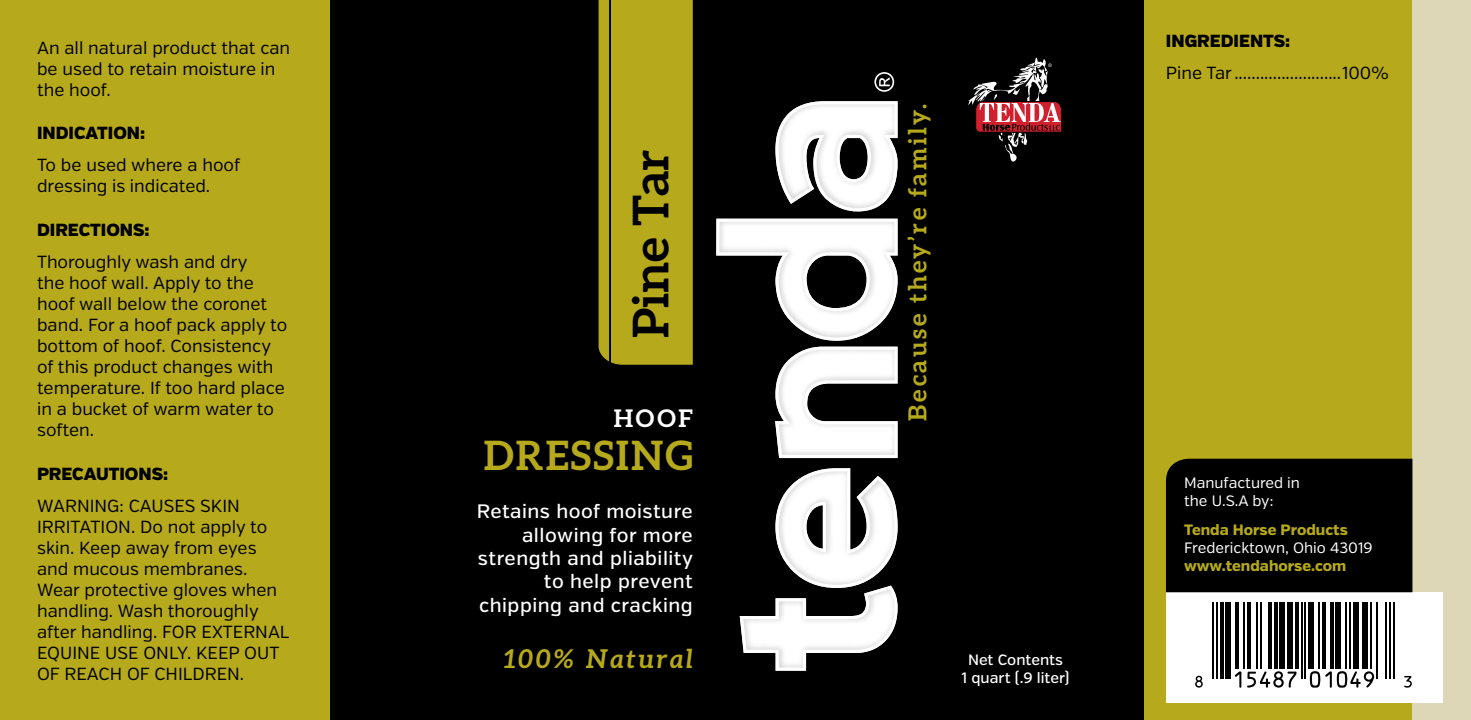
<style>
.page{position:relative;width:1471px;height:720px;background:#fff}
.page>*{position:absolute;margin:0;border:0;box-sizing:border-box;transform-origin:0 0}
.t1{font:700 49.25px "Aleo";color:#000}
.t2{font:700 40.5px "Aleo";letter-spacing:.05em;color:#b6a91c}
.t3{font:italic 700 26px "Aleo";letter-spacing:.1em;color:#b6a91c}
.t4{font:700 24.75px "Aleo";letter-spacing:.1em;color:#b6a91c}
.t5{font:700 24.25px "Aleo";color:#fff}
.t6{font:500 19.5px/23.2px "Verb";letter-spacing:.025em;color:#fff;text-align:right}
.t7{font:17.5px/21px "Verb";color:#000}
.t8{font:900 17.5px "Verb";color:#000}
.t9{font:15px/18px "Verb";color:#fff}
.t10{font:800 15px "Verb";color:#b6a91c}
.t11{font:500 15px/18px "Verb";color:#fff;text-align:center}
</style>
<div class="page">
<div style="left:0;top:0;width:1470px;height:720px;background:#000"></div>
<div style="left:598px;top:0;width:94px;height:365px;background:#b6a91c"></div>
<hr style="left:609px;top:0;width:2px;height:376px;background:#000">
<div style="left:0;top:0;width:329px;height:720px;background:#b6a91c"></div>
<div style="left:1143px;top:0;width:327px;height:720px;background:#b6a91c"></div>
<div style="left:1411px;top:0;width:59px;height:720px;background:#ddd7b8"></div>
<div style="left:1165px;top:592px;width:277px;height:111px;background:#fff"></div>
<svg style="left:1198px;top:602px;width:213px;height:84px"></svg>
<svg style="left:1195px;top:676px;width:7px;height:12px"></svg>
<hr style="left:1211px;top:602px;width:2px;height:77px;background:#000">
<hr style="left:1215px;top:602px;width:2px;height:77px;background:#000">
<svg style="left:1219px;top:602px;width:4px;height:77px"></svg>
<div style="left:1225px;top:602px;width:6px;height:77px;background:#000"></div>
<hr style="left:1235px;top:602px;width:3px;height:67px;background:#000">
<hr style="left:1242px;top:602px;width:2px;height:67px;background:#000">
<svg style="left:1246px;top:602px;width:4px;height:67px"></svg>
<hr style="left:1256px;top:602px;width:1px;height:67px;background:#000">
<hr style="left:1259px;top:602px;width:2px;height:67px;background:#000">
<svg style="left:1267px;top:602px;width:4px;height:67px"></svg>
<svg style="left:1273px;top:602px;width:4px;height:67px"></svg>
<div style="left:1278px;top:602px;width:6px;height:67px;background:#000"></div>
<svg style="left:1234px;top:671px;width:62px;height:17px"></svg>
<div style="left:1286px;top:602px;width:6px;height:67px;background:#000"></div>
<svg style="left:1294px;top:602px;width:4px;height:67px"></svg>
<hr style="left:1300px;top:602px;width:2px;height:77px;background:#000">
<hr style="left:1304px;top:602px;width:2px;height:77px;background:#000">
<div style="left:1307px;top:602px;width:6px;height:67px;background:#000"></div>
<hr style="left:1317px;top:602px;width:2px;height:67px;background:#000">
<svg style="left:1321px;top:602px;width:4px;height:67px"></svg>
<svg style="left:1329px;top:602px;width:4px;height:67px"></svg>
<div style="left:1334px;top:602px;width:6px;height:67px;background:#000"></div>
<hr style="left:1344px;top:602px;width:2px;height:67px;background:#000">
<hr style="left:1348px;top:602px;width:2px;height:67px;background:#000">
<div style="left:1352px;top:602px;width:5px;height:67px;background:#000"></div>
<svg style="left:1309px;top:671px;width:64px;height:17px"></svg>
<div style="left:1361px;top:602px;width:6px;height:67px;background:#000"></div>
<hr style="left:1369px;top:602px;width:2px;height:67px;background:#000">
<hr style="left:1375px;top:602px;width:2px;height:77px;background:#000">
<hr style="left:1384px;top:602px;width:2px;height:77px;background:#000">
<hr style="left:1388px;top:602px;width:2px;height:77px;background:#000">
<hr style="left:1392px;top:602px;width:2px;height:77px;background:#000">
<svg style="left:1403px;top:676px;width:8px;height:12px"></svg>
<div style="left:1166px;top:459px;width:245px;height:133px;background:#000"></div>
<svg style="left:874px;top:72px;width:20px;height:20px"></svg>
<img style="left:716px;top:101px;width:182px;height:515px">
<svg style="left:739px;top:468px;width:158px;height:203px"></svg>
<svg style="left:775px;top:347px;width:122px;height:111px"></svg>
<svg style="left:775px;top:101px;width:122px;height:110px"></svg>
<svg style="left:716px;top:219px;width:181px;height:122px"></svg>
<svg style="left:968px;top:58px;width:94px;height:104px"></svg>
<p class="t7" style="left:37px;top:37px;width:254px">An all natural product that can be used to retain moisture in the hoof.</p>
<p class="t8" style="left:37px;top:122px;width:110px">INDICATION:</p>
<p class="t7" style="left:37px;top:155px;width:205px">To be used where a hoof dressing is indicated.</p>
<p class="t8" style="left:37px;top:219px;width:114px">DIRECTIONS:</p>
<p class="t7" style="left:37px;top:252px;width:252px">Thoroughly wash and dry<br>the hoof wall. Apply to the hoof wall below the coronet band. For a hoof pack apply to bottom of hoof. Consistency of this product changes with temperature. If too hard place in a bucket of warm water to soften.</p>
<p class="t8" style="left:37px;top:463px;width:133px">PRECAUTIONS:</p>
<p class="t7" style="left:37px;top:496px;width:254px">WARNING: CAUSES SKIN<br>IRRITATION. Do not apply to skin. Keep away from eyes and mucous membranes.<br>Wear protective gloves when handling. Wash thoroughly after handling. FOR EXTERNAL<br>EQUINE USE ONLY. KEEP OUT<br>OF REACH OF CHILDREN.</p>
<h1 class="t1" style="left:622px;top:338px;width:191px;rotate:-90deg">Pine Tar</h1>
<h3 class="t5" style="left:613px;top:404px;width:80px">HOOF</h3>
<h2 class="t2" style="left:483px;top:432px;width:210px">DRESSING</h2>
<p class="t6" style="left:476px;top:500px;width:218px">Retains hoof moisture allowing for more strength and pliability to help prevent chipping and cracking</p>
<h3 class="t3" style="left:504px;top:643px;width:190px">100% Natural</h3>
<h3 class="t4" style="left:903px;top:421px;width:319px;rotate:-90deg">Because they’re family.</h3>
<p class="t11" style="left:961px;top:651px;width:109px">Net Contents<br>1 quart (.9 liter)</p>
<p class="t8" style="left:1165px;top:30px;width:126px">INGREDIENTS:</p>
<p class="t7" style="left:1165px;top:63px;width:224px">Pine Tar.........................100%</p>
<p class="t9" style="left:1183px;top:474px;width:117px">Manufactured in the U.S.A by:</p>
<p class="t10" style="left:1183px;top:521px;width:165px">Tenda Horse Products</p>
<p class="t9" style="left:1183px;top:539px;width:190px">Fredericktown, Ohio 43019</p>
<p class="t10" style="left:1183px;top:557px;width:164px">www.tendahorse.com</p>
</div>
